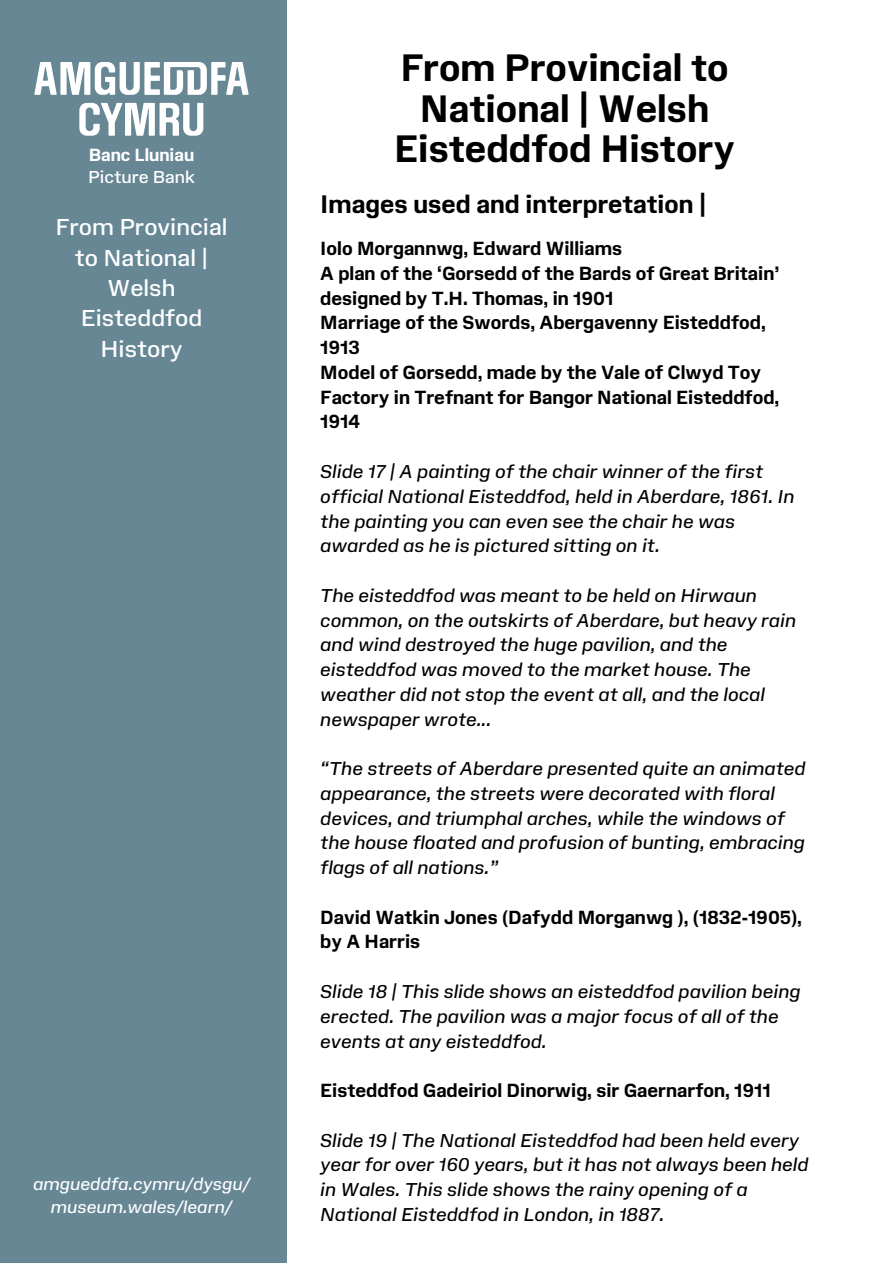
<style>
.page{position:relative;width:894px;height:1264px;background:#fff}
.page>*{position:absolute;margin:0;border:0;box-sizing:border-box;transform-origin:0 0}
.t1{font:700 36.15px/40.5px "Amgueddfa Body";color:#000;text-align:center}
.t2{font:700 24px "Amgueddfa Body";color:#000}
.t3{font:22.35px/30.3px "Amgueddfa Body";color:#fff;text-align:center}
.t4{font:italic 18px/24.8px "Amgueddfa Body";color:#000}
.t5{font:700 18px/24.8px "Amgueddfa Body";color:#000}
.t6{font:italic 16.65px "Amgueddfa Body";color:#fff}
.t7{font:16.65px "Amgueddfa Body";color:#fff}
.t8{font:700 16.65px "Amgueddfa Body";color:#fff}
</style>
<div class="page">
<div style="left:0;top:0;width:286px;height:1262px;background:#678795"></div>
<svg style="left:34px;top:62px;width:214px;height:33px"></svg>
<svg style="left:79px;top:103px;width:124px;height:33px"></svg>
<p class="t8" style="left:89px;top:144px;width:107px">Banc Lluniau</p>
<p class="t7" style="left:88px;top:167px;width:108px">Picture Bank</p>
<p class="t3" style="left:55px;top:212px;width:174px">From Provincial to National |<br>Welsh<br>Eisteddfod<br>History</p>
<h4 class="t6" style="left:33px;top:1173px;width:218px">amgueddfa.cymru/dysgu/</h4>
<p class="t6" style="left:51px;top:1196px;width:183px">museum.wales/learn/</p>
<h4 class="t1" style="left:394px;top:48px;width:342px">From Provincial to<br>National | Welsh<br>Eisteddfod History</h4>
<p class="t2" style="left:320px;top:190px;width:387px">Images used and interpretation |</p>
<h4 class="t5" style="left:320px;top:236px;width:460px">Iolo Morgannwg, Edward Williams<br>A plan of the ‘Gorsedd of the Bards of Great Britain’ designed by T.H. Thomas, in 1901<br>Marriage of the Swords, Abergavenny Eisteddfod, 1913<br>Model of Gorsedd, made by the Vale of Clwyd Toy Factory in Trefnant for Bangor National Eisteddfod, 1914</h4>
<p class="t4" style="left:320px;top:459px;width:476px">Slide 17 | A painting of the chair winner of the first official National Eisteddfod, held in Aberdare, 1861. In the painting you can even see the chair he was awarded as he is pictured sitting on it.</p>
<h3 class="t4" style="left:320px;top:582px;width:477px">The eisteddfod was meant to be held on Hirwaun common, on the outskirts of Aberdare, but heavy rain and wind destroyed the huge pavilion, and the eisteddfod was moved to the market house. The weather did not stop the event at all, and the local newspaper wrote...</h3>
<p class="t4" style="left:320px;top:756px;width:486px">“The streets of Aberdare presented quite an animated appearance, the streets were decorated with floral devices, and triumphal arches, while the windows of the house floated and profusion of bunting, embracing flags of all nations.”</p>
<p class="t5" style="left:320px;top:904px;width:483px">David Watkin Jones (Dafydd Morganwg ), (1832-1905), by A Harris</p>
<h1 class="t4" style="left:320px;top:978px;width:481px">Slide 18 | This slide shows an eisteddfod pavilion being erected. The pavilion was a major focus of all of the events at any eisteddfod.</h1>
<h2 class="t5" style="left:320px;top:1077px;width:452px">Eisteddfod Gadeiriol Dinorwig, sir Gaernarfon, 1911</h2>
<h4 class="t4" style="left:320px;top:1127px;width:489px">Slide 19 | The National Eisteddfod had been held every year for over 160 years, but it has not always been held in Wales. This slide shows the rainy opening of a National Eisteddfod in London, in 1887.</h4>
</div>
